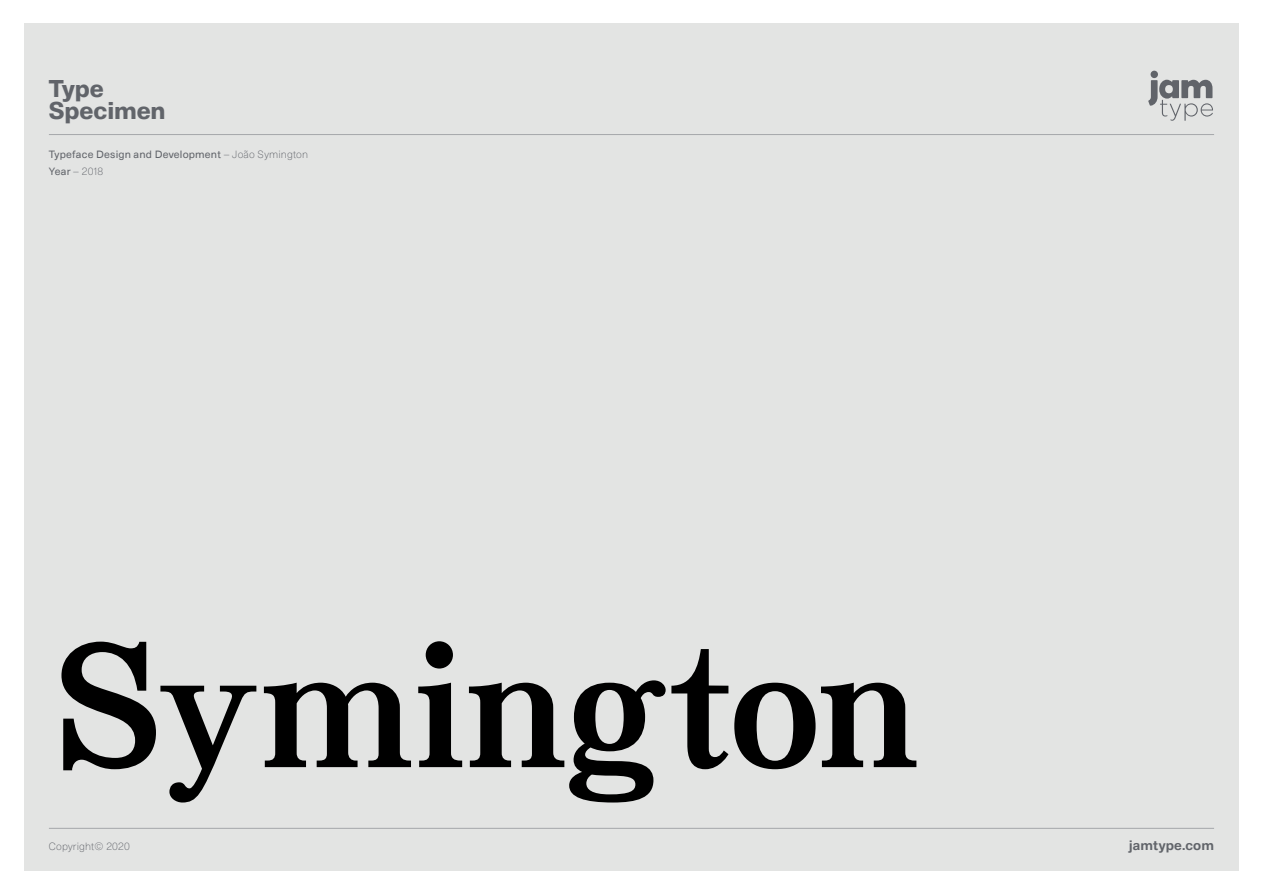
<style>
.page{position:relative;width:1263px;height:893px;background:#fff}
.page>*{position:absolute;margin:0;border:0;box-sizing:border-box;transform-origin:0 0}
.t1{font:700 177px "JT Symington";letter-spacing:-.025em;color:#000}
.t2{font:800 24px/22.5px "JAM Grotesque";letter-spacing:-.005em;color:#61646a}
.t3{font:700 13.5px "JAM Grotesque";letter-spacing:.01em;color:#61646a}
.t4{font:500 10.5px/16.5px "JAM Grotesque";letter-spacing:.015em;color:#61646a}
.t5{font:300 10.5px "JAM Grotesque";letter-spacing:.015em;color:#61646a}
.s1{font-weight:300}
</style>
<div class="page">
<div style="left:24px;top:23px;width:1215px;height:847px;background:#e3e4e3"></div>
<hr style="left:49px;top:828px;width:1165px;height:1px;background:#a5a7aa">
<hr style="left:49px;top:134px;width:1165px;height:1px;background:#a5a7aa">
<svg style="left:1148px;top:71px;width:65px;height:50px"></svg>
<h2 class="t2" style="left:49px;top:77px;width:118px">Type<br>Specimen</h2>
<p class="t4" style="left:49px;top:147px;width:261px">Typeface Design and Development <span class="s1">– João Symington<br></span>Year <span class="s1">– 2018</span></p>
<h1 class="t1" style="left:49px;top:590px;width:874px">Symington</h1>
<p class="t5" style="left:49px;top:840px;width:82px">Copyright© 2020</p>
<p class="t3" style="left:1129px;top:836px;width:87px">jamtype.com</p>
</div>
